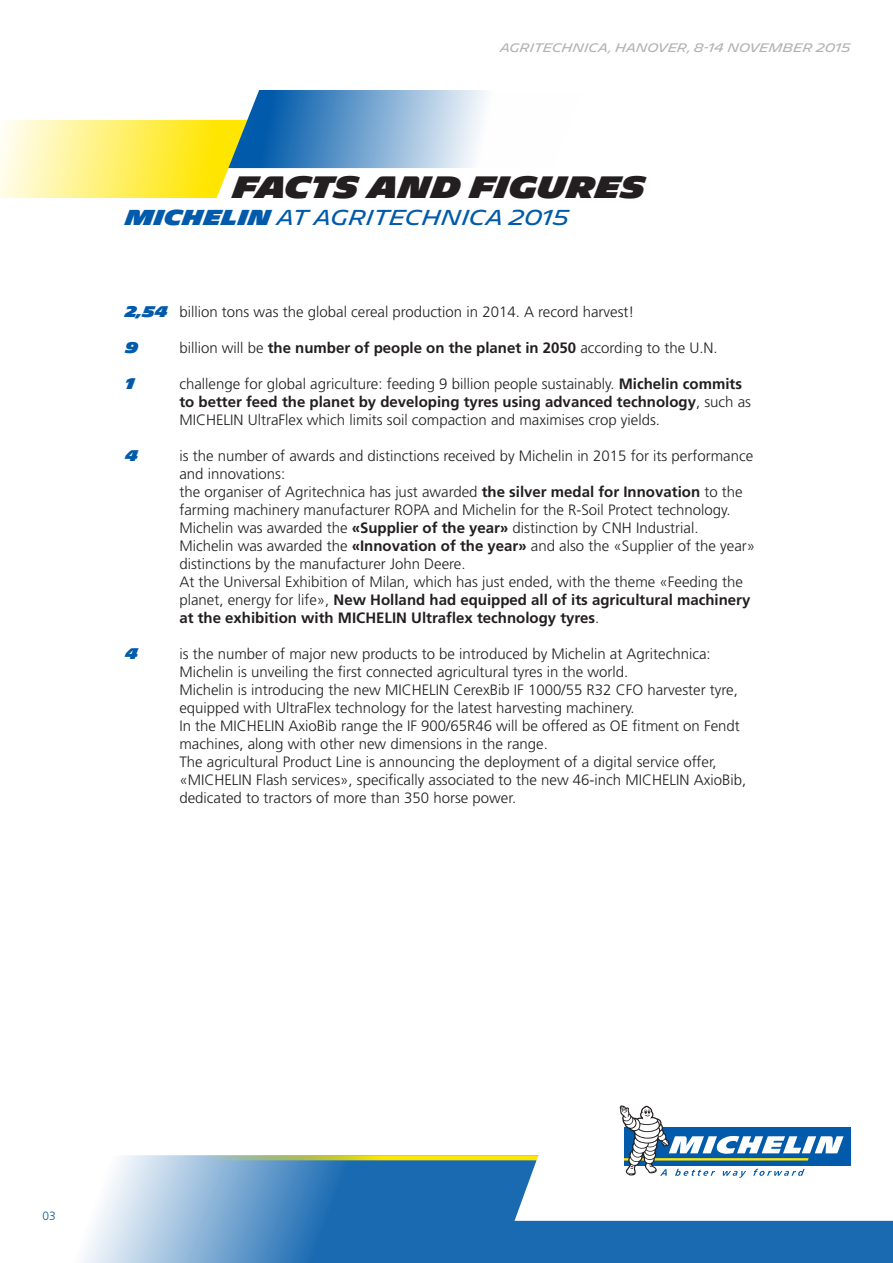
<style>
.page{position:relative;width:893px;height:1263px;background:#fff}
.page>*{position:absolute;margin:0;border:0;box-sizing:border-box;transform-origin:0 0}
.t1{font:900 30px "Michelin";color:#231f20}
.t2{font:21px "Michelin";color:#015aaa}
.t3{font:300 15px/18px "Frutiger LT Std";color:#231f20}
.t4{font:700 15px "Frutiger LT Std";color:#231f20}
.t5{font:900 15px "Michelin";color:#015aaa}
.t6{font:12px "Michelin";color:#b2b3b7}
.t7{font:300 12px "Frutiger LT Std";color:#015aaa}
.s1{font-weight:900}
.s2{font-family:"Michelin";font-weight:900;color:#015aaa}
.s3{font-weight:300}
.s4{font-weight:700}
</style>
<div class="page">
<svg style="left:0;top:90px;width:487px;height:108px"></svg>
<svg style="left:82px;top:1155px;width:811px;height:108px;background:#4f8cc4"></svg>
<svg style="left:514px;top:1178px;width:379px;height:43px"></svg>
<svg style="left:205px;top:1105px;width:688px;height:73px"></svg>
<p class="t6" style="left:500px;top:40px;width:352px">AGRITECHNICA, HANOVER, 8-14 NOVEMBER 2015</p>
<h1 class="t1" style="left:233px;top:170px;width:414px">FACTS AND FIGURES</h1>
<h2 class="t2" style="left:125px;top:206px;width:445px"><span class="s1">MICHELIN</span> AT AGRITECHNICA 2015</h2>
<p class="t3" style="left:125px;top:303px;width:510px"><span class="s2">2,54</span> billion tons was the global cereal production in 2014. A record harvest!</p>
<p class="t5" style="left:125px;top:339px;width:14px">9</p>
<p class="t4" style="left:179px;top:339px;width:540px"><span class="s3">billion will be</span> the number of people on the planet in 2050 <span class="s3">according to the U.N.</span></p>
<p class="t5" style="left:125px;top:375px;width:11px">1</p>
<p class="t3" style="left:179px;top:375px;width:573px">challenge for global agriculture: feeding 9 billion people sustainably. <span class="s4">Michelin commits to better feed the planet by developing tyres using advanced technology</span>, such as<br>MICHELIN UltraFlex which limits soil compaction and maximises crop yields.</p>
<p class="t5" style="left:125px;top:447px;width:14px">4</p>
<p class="t3" style="left:179px;top:447px;width:577px">is the number of awards and distinctions received by Michelin in 2015 for its performance and innovations:<br>the organiser of Agritechnica has just awarded <span class="s4">the silver medal for Innovation</span> to the farming machinery manufacturer ROPA and Michelin for the R-Soil Protect technology.<br>Michelin was awarded the <span class="s4">«Supplier of the year»</span> distinction by CNH Industrial.<br>Michelin was awarded the <span class="s4">«Innovation of the year»</span> and also the «Supplier of the year» distinctions by the manufacturer John Deere.<br>At the Universal Exhibition of Milan, which has just ended, with the theme «Feeding the planet, energy for life», <span class="s4">New Holland had equipped all of its agricultural machinery at the exhibition with MICHELIN</span></p>
<p class="t4" style="left:411px;top:609px;width:190px">Ultraflex technology tyres<span class="s3">.</span></p>
<p class="t5" style="left:125px;top:645px;width:14px">4</p>
<p class="t3" style="left:179px;top:645px;width:568px">is the number of major new products to be introduced by Michelin at Agritechnica:<br>Michelin is unveiling the first connected agricultural tyres in the world.<br>Michelin is introducing the new MICHELIN CerexBib IF 1000/55 R32 CFO harvester tyre, equipped with UltraFlex technology for the latest harvesting machinery.<br>In the MICHELIN AxioBib range the IF 900/65R46 will be offered as OE fitment on Fendt machines, along with other new dimensions in the range.<br>The agricultural Product Line is announcing the deployment of a digital service offer, «MICHELIN Flash services», specifically associated to the new 46-inch MICHELIN AxioBib, dedicated to tractors of more than 350 horse power.</p>
<p class="t7" style="left:43px;top:1209px;width:15px">03</p>
</div>
